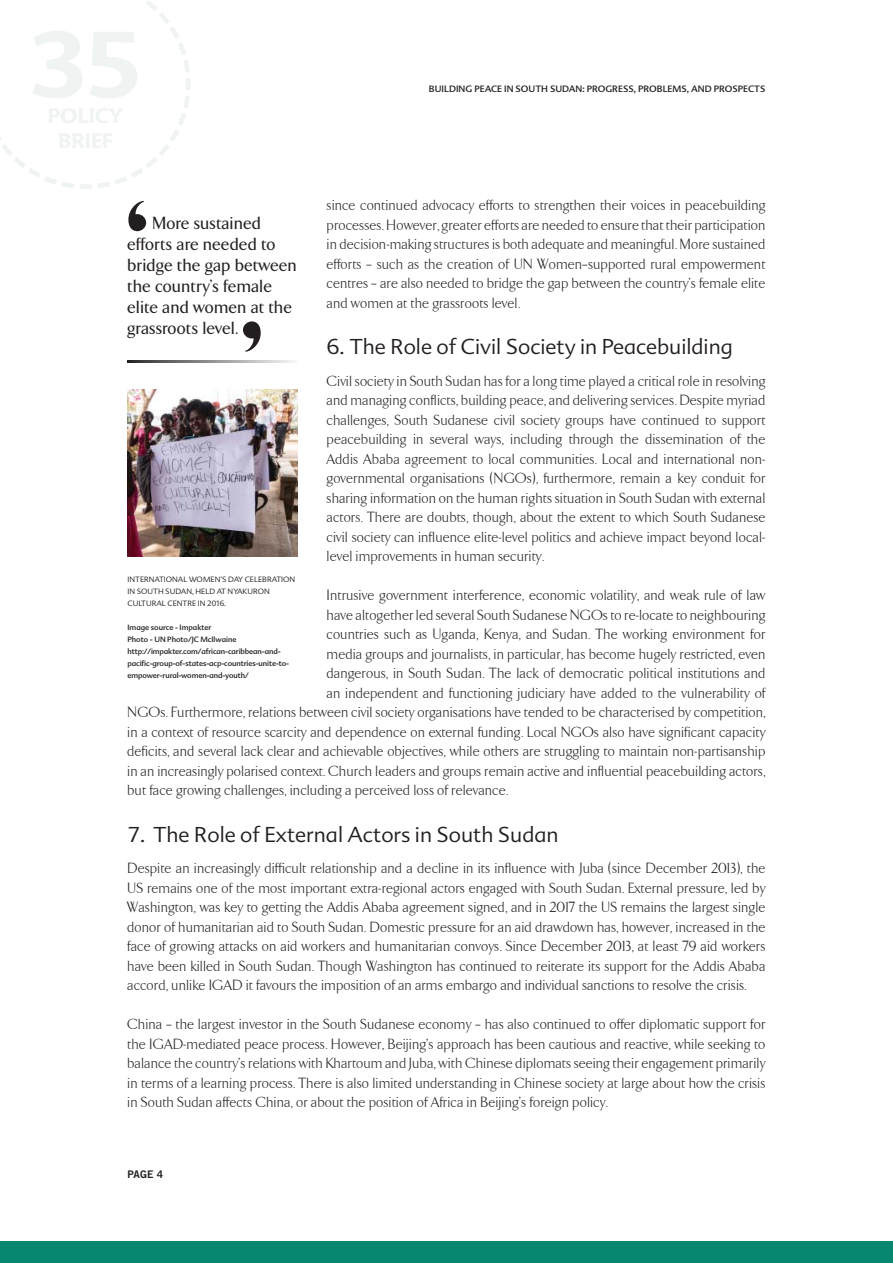
<style>
.page{position:relative;width:893px;height:1263px;background:#fff}
.page>*{position:absolute;margin:0;border:0;box-sizing:border-box;transform-origin:0 0}
.t1{font:500 175.5px "Arrow";color:#231f20}
.t2{font:300 21px "Advert";color:#231f20}
.t3{font:500 18px/21px "Arrow";letter-spacing:.02em;color:#231f20}
.t4{font:300 15px/19.5px "Resolute";letter-spacing:.025em;color:#231f20;text-align:justify}
.t5{font:10.5px "Trade Gothic Bold Two";color:#231f20}
.t6{font:9px "Advert";letter-spacing:.005em;color:#231f20}
.t7{font:7.5px/12px "Advert";letter-spacing:-.01em;color:#231f20}
.t8{font:300 7.5px/12px "Advert";color:#231f20}
</style>
<div class="page">
<div style="left:0;top:1242px;width:893px;height:21px;background:#088770"></div>
<svg style="left:0;top:0;width:190px;height:189px"></svg>
<svg style="left:128px;top:361px;width:165px;height:2px"></svg>
<img style="left:128px;top:389px;width:170px;height:167px">
<p class="t6" style="left:429px;top:85px;width:338px">BUILDING PEACE IN SOUTH SUDAN: PROGRESS, PROBLEMS, AND PROSPECTS</p>
<p class="t4" style="left:327px;top:196px;width:440px">since continued advocacy efforts to strengthen their voices in peacebuilding processes. However, greater efforts are needed to ensure that their participation in decision-making structures is both adequate and meaningful. More sustained efforts – such as the creation of UN Women–supported rural empowerment centres – are also needed to bridge the gap between the country’s female elite and women at the grassroots level.</p>
<h2 class="t2" style="left:327px;top:338px;width:407px">6. The Role of Civil Society in Peacebuilding</h2>
<p class="t4" style="left:327px;top:371px;width:440px">Civil society in South Sudan has for a long time played a critical role in resolving and managing conflicts, building peace, and delivering services. Despite myriad challenges, South Sudanese civil society groups have continued to support peacebuilding in several ways, including through the dissemination of the Addis Ababa agreement to local communities. Local and international non&shy;governmental organisations (NGOs), furthermore, remain a key conduit for sharing information on the human rights situation in South Sudan with external actors. There are doubts, though, about the extent to which South Sudanese civil society can influence elite-level politics and achieve impact beyond local&shy;level improvements in human security.</p>
<p class="t4" style="left:327px;top:586px;width:440px">Intrusive government interference, economic volatility, and weak rule of law</p>
<p class="t4" style="left:327px;top:605px;width:440px">have altogether led several South Sudanese NGOs to re-locate to neighbouring</p>
<p class="t4" style="left:327px;top:625px;width:440px">countries such as Uganda, Kenya, and Sudan. The working environment for</p>
<p class="t4" style="left:327px;top:644px;width:440px">media groups and journalists, in particular, has become hugely restricted, even</p>
<p class="t4" style="left:327px;top:664px;width:440px">dangerous, in South Sudan. The lack of democratic political institutions and</p>
<p class="t4" style="left:327px;top:683px;width:440px">an independent and functioning judiciary have added to the vulnerability of</p>
<p class="t4" style="left:128px;top:703px;width:639px">NGOs. Furthermore, relations between civil society organisations have tended to be characterised by competition,</p>
<p class="t4" style="left:128px;top:722px;width:639px">in a context of resource scarcity and dependence on external funding. Local NGOs also have significant capacity</p>
<p class="t4" style="left:128px;top:742px;width:639px">deficits, and several lack clear and achievable objectives, while others are struggling to maintain non-partisanship</p>
<p class="t4" style="left:128px;top:761px;width:639px">in an increasingly polarised context. Church leaders and groups remain active and influential peacebuilding actors,</p>
<p class="t4" style="left:128px;top:781px;width:382px">but face growing challenges, including a perceived loss of relevance.</p>
<h2 class="t2" style="left:128px;top:825px;width:433px">7. The Role of External Actors in South Sudan</h2>
<p class="t4" style="left:128px;top:859px;width:639px">Despite an increasingly difficult relationship and a decline in its influence with Juba (since December 2013), the US remains one of the most important extra-regional actors engaged with South Sudan. External pressure, led by Washington, was key to getting the Addis Ababa agreement signed, and in 2017 the US remains the largest single donor of humanitarian aid to South Sudan. Domestic pressure for an aid drawdown has, however, increased in the face of growing attacks on aid workers and humanitarian convoys. Since December 2013, at least 79 aid workers have been killed in South Sudan. Though Washington has continued to reiterate its support for the Addis Ababa accord, unlike IGAD it favours the imposition of an arms embargo and individual sanctions to resolve the crisis.</p>
<p class="t4" style="left:128px;top:1015px;width:639px">China – the largest investor in the South Sudanese economy – has also continued to offer diplomatic support for the IGAD-mediated peace process. However, Beijing’s approach has been cautious and reactive, while seeking to balance the country’s relations with Khartoum and Juba, with Chinese diplomats seeing their engagement primarily in terms of a learning process. There is also limited understanding in Chinese society at large about how the crisis in South Sudan affects China, or about the position of Africa in Beijing’s foreign policy.</p>
<h1 class="t1" style="left:128px;top:193px;width:25px">‘</h1>
<p class="t3" style="left:128px;top:215px;width:171px;text-indent:25px">More sustained efforts are needed to bridge the gap between the country’s female elite and women at the grassroots level.</p>
<h1 class="t1" style="left:242px;top:314px;width:25px">’</h1>
<p class="t8" style="left:128px;top:574px;width:169px">INTERNATIONAL WOMEN’S DAY CELEBRATION<br>IN SOUTH SUDAN, HELD AT NYAKURON<br>CULTURAL CENTRE IN 2016.</p>
<p class="t7" style="left:128px;top:622px;width:163px">Image source - Impakter<br>Photo - UN Photo/JC McIlwaine http://impakter.com/african-caribbean-and&shy;pacific-group-of-states-acp-countries-unite-to&shy;empower-rural-women-and-youth/</p>
<p class="t5" style="left:128px;top:1171px;width:37px">PAGE 4</p>
</div>
